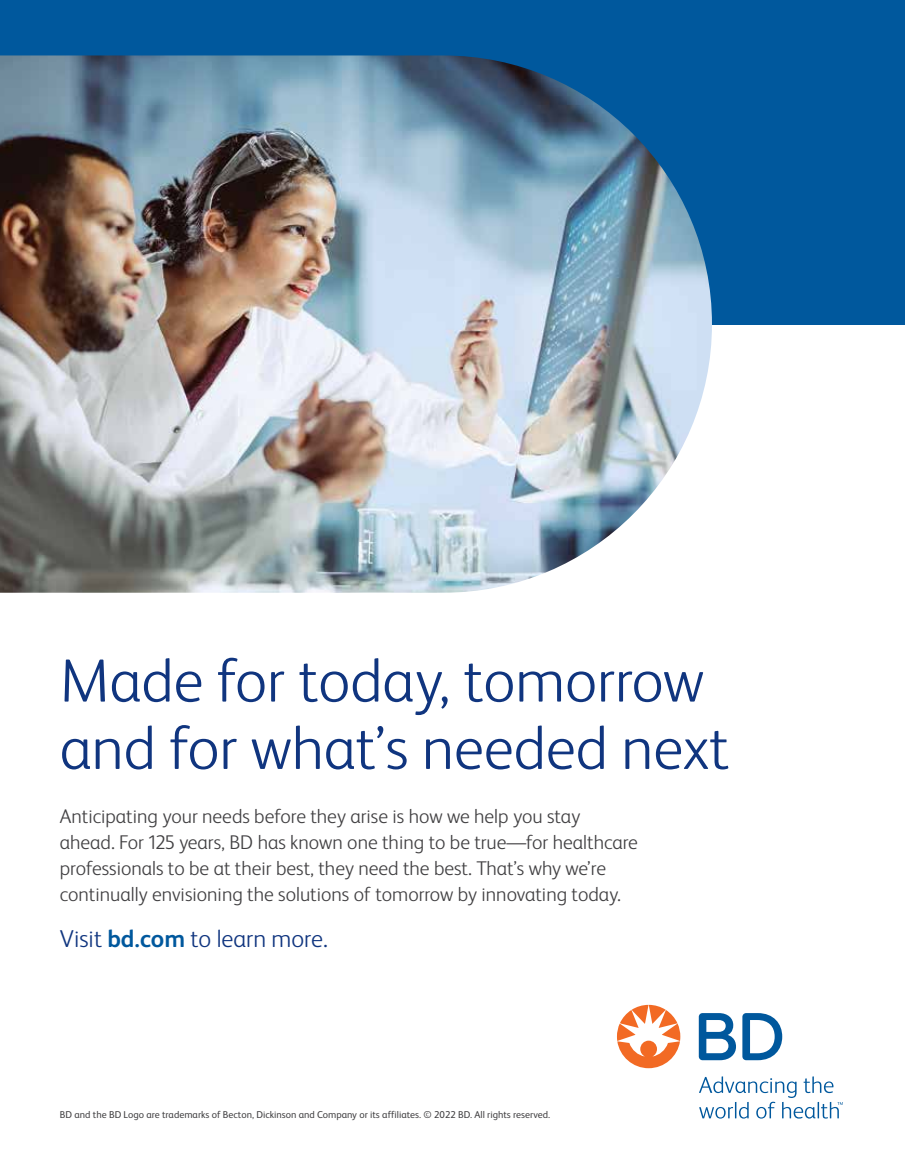
<style>
.page{position:relative;width:905px;height:1175px;background:#fff}
.page>*{position:absolute;margin:0;border:0;box-sizing:border-box;transform-origin:0 0}
.t1{font:300 61.2px/67.3px "FS Albert Pro";color:#10357f}
.t2{font:300 24.45px "FS Albert Pro";color:#10357f}
.t3{font:300 19.95px/26px "FS Albert Pro";color:#414042}
.t4{font:9.9px "FS Albert Pro";color:#414042}
.s1{font-weight:700;color:#00589d}
</style>
<div class="page">
<svg style="left:698px;top:1013px;width:84px;height:47px"></svg>
<svg style="left:617px;top:1004px;width:63px;height:64px"></svg>
<svg style="left:699px;top:1076px;width:143px;height:42px"></svg>
<div style="left:0;top:0;width:904px;height:324px;background:#00589d"></div>
<img style="left:0;top:55px;width:712px;height:537px">
<h1 class="t1" style="left:60px;top:643px;width:671px">Made for today, tomorrow and for what’s needed next</h1>
<p class="t3" style="left:60px;top:802px;width:579px">Anticipating your needs before they arise is how we help you stay ahead. For 125 years, BD has known one thing to be true—for healthcare professionals to be at their best, they need the best. That’s why we’re continually envisioning the solutions of tomorrow by innovating today.</p>
<p class="t2" style="left:60px;top:922px;width:269px">Visit <span class="s1">bd.com</span> to learn more.</p>
<p class="t4" style="left:60px;top:1107px;width:492px">BD and the BD Logo are trademarks of Becton, Dickinson and Company or its affiliates. © 2022 BD. All rights reserved.</p>
</div>
